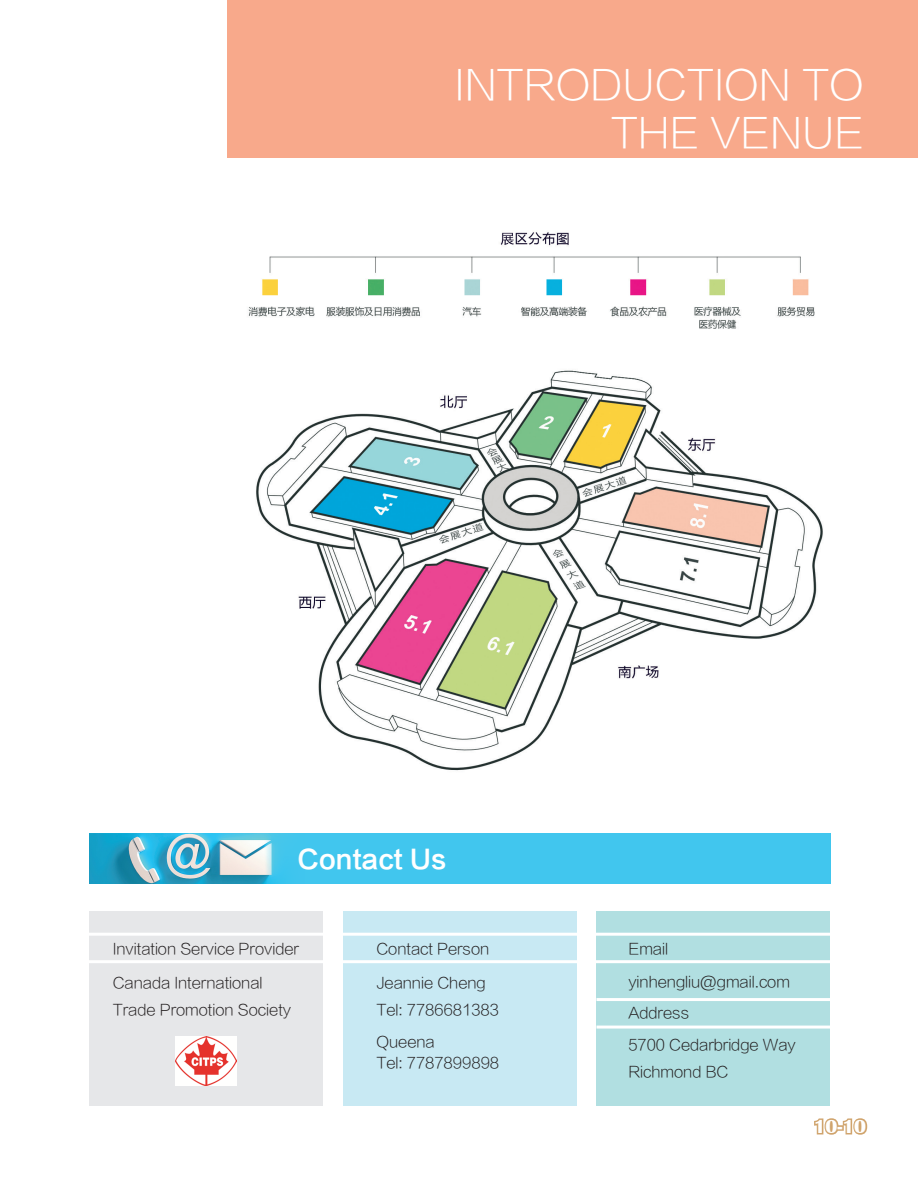
<style>
.page{position:relative;width:918px;height:1188px;background:#fff}
.page>*{position:absolute;margin:0;border:0;box-sizing:border-box;transform-origin:0 0}
.英文大标题{font:40.5px "FZLTXHK GBK1 0";color:#fff}
.金色中文标题{font:25.5px "FZLTZHK GBK1 0";color:#fff}
.t1{font:700 19.5px "Britannic";color:#fff}
.t2{font:15px/21px "FZLTXHK GBK1 0";color:#231f20}
</style>
<div class="page">
<div style="left:89px;top:834px;width:741px;height:50px;background:#41c6ee"></div>
<div style="left:343px;top:911px;width:234px;height:194px;background:#c8e9f3"></div>
<div style="left:89px;top:911px;width:234px;height:194px;background:#e6e7e9"></div>
<div style="left:596px;top:911px;width:234px;height:194px;background:#b1dfe1"></div>
<div style="left:227px;top:0;width:691px;height:158px;background:#f8a98b"></div>
<img style="left:248px;top:232px;width:575px;height:539px">
<hr style="left:57px;top:933px;width:793px;height:3px;background:#fff">
<hr style="left:57px;top:960px;width:793px;height:3px;background:#fff">
<img style="left:176px;top:1037px;width:60px;height:49px">
<img style="left:89px;top:834px;width:193px;height:50px">
<hr style="left:596px;top:998px;width:244px;height:3px;background:#fff">
<hr style="left:596px;top:1026px;width:244px;height:3px;background:#fff">
<svg style="left:814px;top:1118px;width:54px;height:17px"></svg>
<p class="英文大标题" style="left:454px;top:62px;width:411px">INTRODUCTION TO</p>
<p class="英文大标题" style="left:611px;top:111px;width:255px">THE VENUE</p>
<p class="金色中文标题" style="left:298px;top:846px;width:151px">Contact Us</p>
<p class="t2" style="left:113px;top:939px;width:188px">Invitation Service Provider</p>
<p class="t2" style="left:113px;top:973px;width:151px">Canada International</p>
<p class="t2" style="left:113px;top:1000px;width:180px">Trade Promotion Society</p>
<p class="t2" style="left:376px;top:939px;width:115px">Contact Person</p>
<p class="t2" style="left:376px;top:973px;width:111px">Jeannie Cheng</p>
<p class="t2" style="left:376px;top:1000px;width:124px">Tel: 7786681383</p>
<p class="t2" style="left:376px;top:1032px;width:124px">Queena<br>Tel: 7787899898</p>
<p class="t2" style="left:628px;top:939px;width:41px">Email</p>
<p class="t2" style="left:628px;top:972px;width:163px">yinhengliu@gmail.com</p>
<p class="t2" style="left:628px;top:1003px;width:62px">Address</p>
<p class="t2" style="left:628px;top:1035px;width:169px">5700 Cedarbridge Way</p>
<p class="t2" style="left:628px;top:1062px;width:102px">Richmond BC</p>
<p class="t1" style="left:814px;top:1116px;width:54px">10-10</p>
</div>
